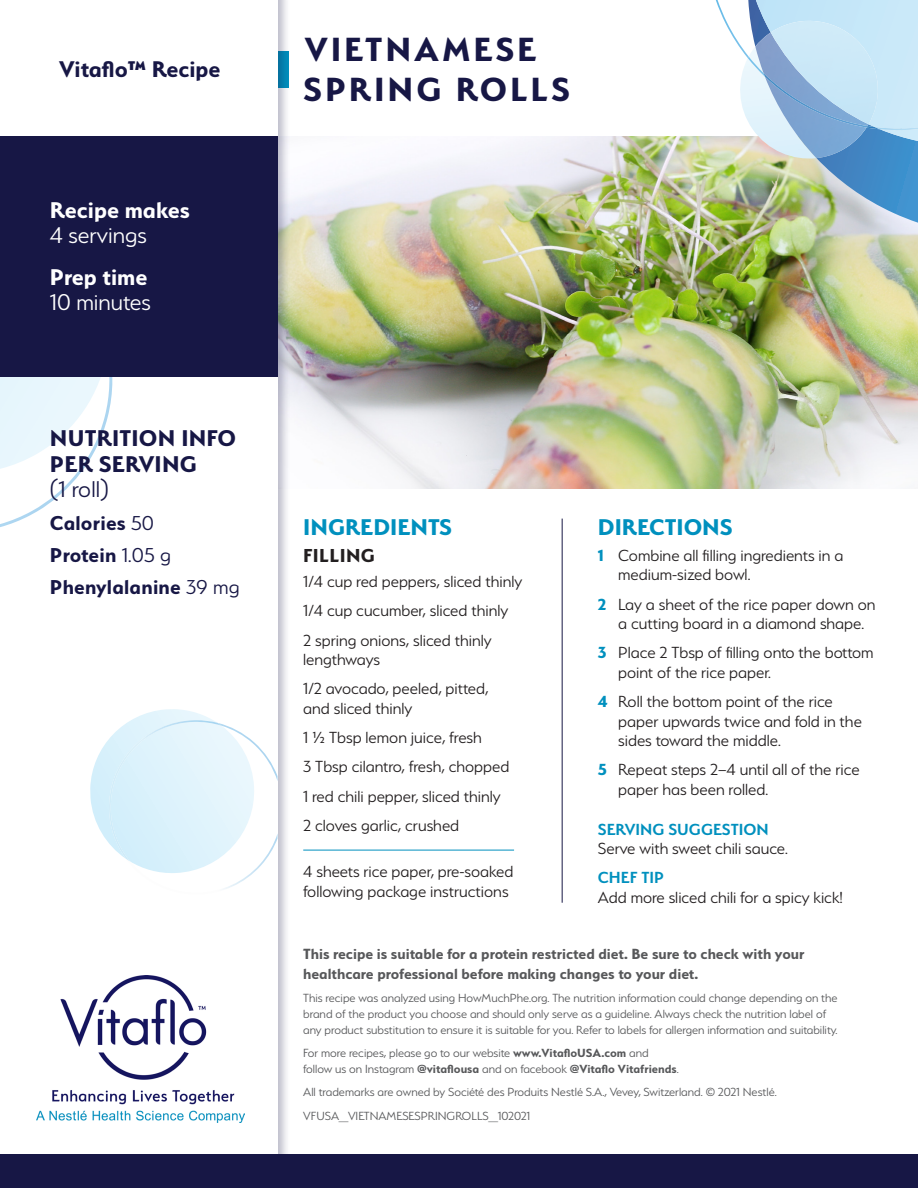
<style>
.page{position:relative;width:918px;height:1188px;background:#fff}
.page>*{position:absolute;margin:0;border:0;box-sizing:border-box;transform-origin:0 0}
.body_bullet_2{font:700 37.5px/40.5px "Serenity";letter-spacing:.08em;color:#171745}
.body{font:700 25.5px/25.5px "Serenity";letter-spacing:.01em;color:#171745}
.subhead_blue{font:700 25.5px "Serenity";color:#0090be}
.body-2{font:700 25.5px/25.3px "Serenity";color:#fff}
.body-3{font:300 25.5px/25.3px "Serenity";color:#fff}
.body-4{font:700 25.35px "Serenity";color:#171745}
.body-5{font:700 22.5px "Serenity";letter-spacing:.01em;color:#171745}
.Ingredient_Subtitles{font:700 21px "Serenity";letter-spacing:.02em;color:#231f20}
.Ingredients{font:300 18px/19.5px "Serenity";color:#231f20}
.Directions{font:300 18px/19.5px "Serenity";color:#231f20}
.Ingredients-2{font:600 18px "Serenity";color:#0090be}
.Trademark_info{font:700 16.5px/19.8px "Serenity";color:#57585a}
.Trademark_info-2{font:300 13.2px/15.9px "Serenity";color:#57585a}
.s1{font-weight:300}
.s2{font-weight:700}
.s3{font-weight:700;color:#0090be}
.s4{font-weight:600;color:#0090be}
</style>
<div class="page">
<img style="left:290px;top:136px;width:628px;height:352px">
<hr style="left:562px;top:519px;width:1px;height:384px;background:#171745">
<hr style="left:303px;top:850px;width:211px;height:1px;background:#0090be">
<img style="left:716px;top:0;width:20px;height:42px">
<img style="left:736px;top:0;width:182px;height:223px">
<img style="left:875px;top:127px;width:43px;height:3px">
<img style="left:748px;top:56px;width:17px;height:21px">
<img style="left:763px;top:73px;width:105px;height:55px">
<div style="left:0;top:0;width:290px;height:1188px;background:#171745;opacity:.29"></div>
<div style="left:0;top:0;width:278px;height:1176px;background:#fff"></div>
<img style="left:0;top:377px;width:113px;height:150px">
<svg style="left:90px;top:709px;width:122px;height:134px"></svg>
<img style="left:130px;top:724px;width:148px;height:165px">
<img style="left:109px;top:720px;width:113px;height:141px">
<div style="left:0;top:136px;width:278px;height:241px;background:#171745"></div>
<div style="left:0;top:1155px;width:918px;height:33px;background:#171745"></div>
<img style="left:36px;top:975px;width:209px;height:147px">
<p class="body-4" style="left:59px;top:55px;width:163px">Vitaflo™ Recipe</p>
<p class="body-2" style="left:50px;top:197px;width:141px">Recipe makes<br><span class="s1">4 servings</span></p>
<p class="body-3" style="left:50px;top:264px;width:102px"><span class="s2">Prep time<br></span>10 minutes</p>
<p class="body" style="left:50px;top:425px;width:188px">NUTRITION INFO<br>PER SERVING<br><span class="s1">(1 roll)</span></p>
<p class="body-5" style="left:50px;top:510px;width:106px">Calories <span class="s1">50</span></p>
<p class="body-5" style="left:50px;top:542px;width:123px">Protein <span class="s1">1.05 g</span></p>
<p class="body-5" style="left:50px;top:574px;width:191px">Phenylalanine <span class="s1">39 mg</span></p>
<p class="body_bullet_2" style="left:303px;top:28px;width:268px">VIETNAMESE<br>SPRING ROLLS</p>
<p class="subhead_blue" style="left:303px;top:512px;width:150px">INGREDIENTS</p>
<p class="Ingredient_Subtitles" style="left:303px;top:544px;width:73px">FILLING</p>
<p class="Ingredients" style="left:303px;top:572px;width:221px">1/4 cup red peppers, sliced thinly</p>
<p class="Ingredients" style="left:303px;top:601px;width:207px">1/4 cup cucumber, sliced thinly</p>
<p class="Ingredients" style="left:303px;top:630px;width:190px">2 spring onions, sliced thinly lengthways</p>
<p class="Ingredients" style="left:303px;top:679px;width:187px">1/2 avocado, peeled, pitted, and sliced thinly</p>
<p class="Ingredients" style="left:303px;top:728px;width:180px">1 ½ Tbsp lemon juice, fresh</p>
<p class="Ingredients" style="left:303px;top:757px;width:208px">3 Tbsp cilantro, fresh, chopped</p>
<p class="Ingredients" style="left:303px;top:786px;width:199px">1 red chili pepper, sliced thinly</p>
<p class="Ingredients" style="left:303px;top:815px;width:157px">2 cloves garlic, crushed</p>
<p class="Ingredients" style="left:303px;top:862px;width:212px">4 sheets rice paper, pre-soaked following package instructions</p>
<p class="subhead_blue" style="left:598px;top:512px;width:136px">DIRECTIONS</p>
<p class="Directions" style="left:618px;top:545px;width:227px;text-indent:-20px"><span class="s3">1</span> Combine all filling ingredients in a medium-sized bowl.</p>
<p class="Directions" style="left:598px;top:594px;width:279px;text-align:center"><span class="s3">2</span> Lay a sheet of the rice paper down on a cutting board in a diamond shape.</p>
<p class="Directions" style="left:618px;top:643px;width:257px;text-indent:-20px"><span class="s3">3</span> Place 2 Tbsp of filling onto the bottom point of the rice paper.</p>
<p class="Directions" style="left:618px;top:692px;width:245px;text-indent:-20px"><span class="s3">4</span> Roll the bottom point of the rice paper upwards twice and fold in the sides toward the middle.</p>
<p class="Directions" style="left:618px;top:760px;width:243px;text-indent:-20px"><span class="s3">5</span> Repeat steps 2–4 until all of the rice paper has been rolled.</p>
<p class="Ingredients-2" style="left:598px;top:819px;width:172px">SERVING SUGGESTION</p>
<p class="Ingredients" style="left:598px;top:839px;width:192px">Serve with sweet chili sauce.</p>
<p class="Ingredients" style="left:598px;top:868px;width:246px"><span class="s4">CHEF TIP<br></span>Add more sliced chili for a spicy kick!</p>
<p class="Trademark_info" style="left:303px;top:944px;width:503px">This recipe is suitable for a protein restricted diet. Be sure to check with your healthcare professional before making changes to your diet.</p>
<p class="Trademark_info-2" style="left:303px;top:990px;width:536px">This recipe was analyzed using HowMuchPhe.org. The nutrition information could change depending on the brand of the product you choose and should only serve as a guideline. Always check the nutrition label of any product substitution to ensure it is suitable for you. Refer to labels for allergen information and suitability.</p>
<p class="Trademark_info-2" style="left:303px;top:1045px;width:377px">For more recipes, please go to our website <span class="s2">www.VitafloUSA.com</span> and follow us on Instagram <span class="s2">@vitaflousa</span> and on facebook <span class="s2">@Vitaflo Vitafriends</span>.</p>
<p class="Trademark_info-2" style="left:303px;top:1084px;width:475px">All trademarks are owned by Société des Produits Nestlé S.A., Vevey, Switzerland. © 2021 Nestlé.</p>
<p class="Trademark_info-2" style="left:303px;top:1108px;width:229px">VFUSA_VIETNAMESESPRINGROLLS_102021</p>
</div>
